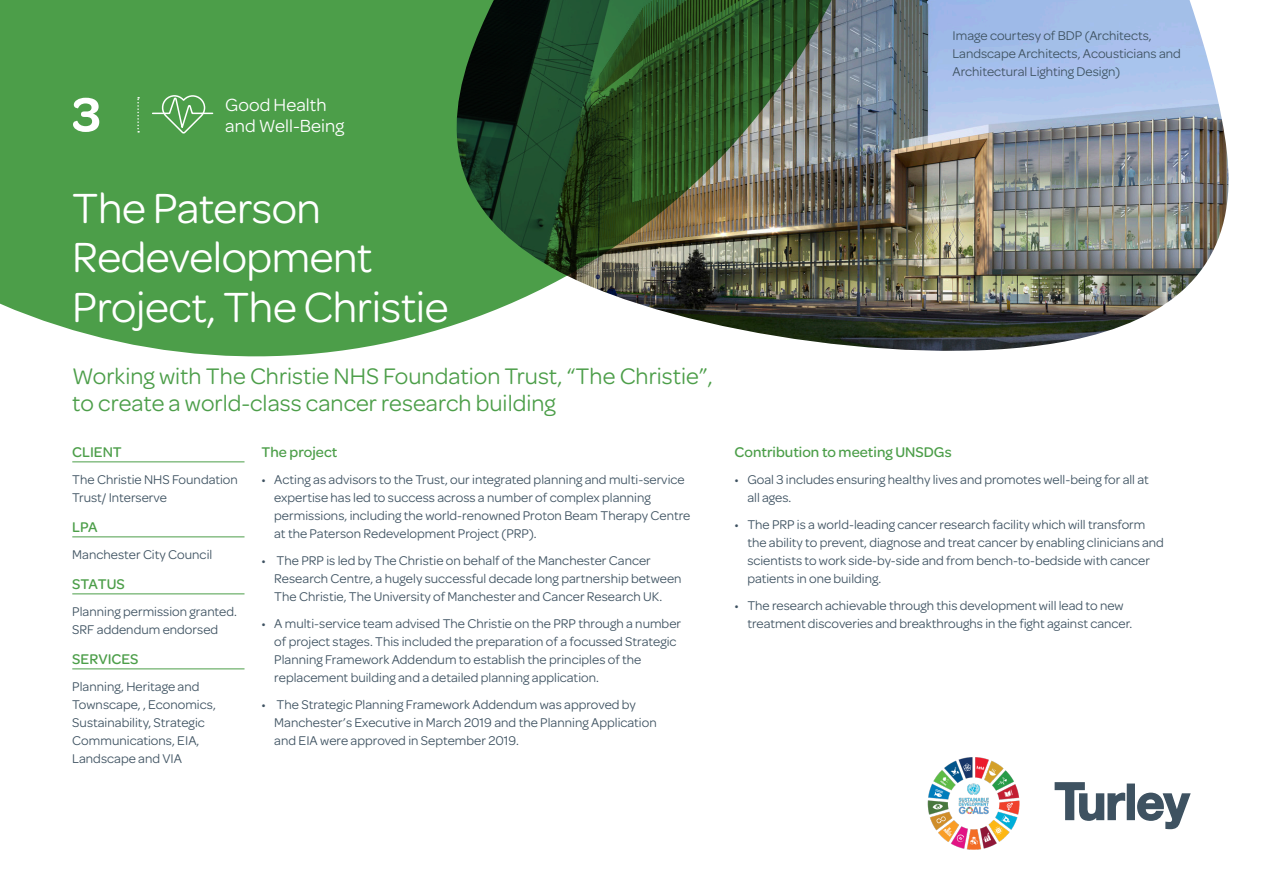
<style>
.page{position:relative;width:1263px;height:893px;background:#fff}
.page>*{position:absolute;margin:0;border:0;box-sizing:border-box;transform-origin:0 0}
.Body{font:600 50.85px "Omnes";color:#fff}
.Project_Title_or_Nam{font:45px/49.5px "Omnes";letter-spacing:-.01em;color:#fff}
.Pull_Intro{font:24px/27px "Omnes";color:#4c9e49}
.Body-2{font:18.75px "Omnes";color:#fff}
.Tertiary{font:500 15px "Omnes";color:#4c9e49}
.Body-3{font:13.5px/18px "Omnes";color:#3e5261}
.Bullets_-_1st_level{font:13.5px/18px "Omnes";color:#3e5261}
</style>
<div class="page">
<img style="left:991px;top:0;width:238px;height:350px">
<img style="left:0;top:0;width:991px;height:357px">
<svg style="left:151px;top:94px;width:63px;height:40px;background:#65ab62"></svg>
<svg style="left:1054px;top:782px;width:72px;height:39px"></svg>
<div style="left:1127px;top:783px;width:8px;height:37px;background:#3e5261"></div>
<svg style="left:1137px;top:792px;width:54px;height:38px"></svg>
<hr style="left:72px;top:461px;width:172px;height:1px;background:#4c9e49">
<hr style="left:72px;top:536px;width:172px;height:1px;background:#4c9e49">
<hr style="left:72px;top:593px;width:172px;height:1px;background:#4c9e49">
<hr style="left:72px;top:668px;width:172px;height:1px;background:#4c9e49">
<svg style="left:137px;top:97px;width:2px;height:36px"></svg>
<img style="left:927px;top:757px;width:92px;height:92px">
<p class="Body" style="left:72px;top:78px;width:30px">3</p>
<p class="Body-2" style="left:225px;top:92px;width:103px">Good Health</p>
<p class="Body-2" style="left:225px;top:113px;width:121px">and Well-Being</p>
<p class="Project_Title_or_Nam" style="left:72px;top:181px;width:378px">The Paterson<br>Redevelopment<br>Project, The Christie</p>
<p class="Pull_Intro" style="left:72px;top:361px;width:642px">Working with The Christie NHS Foundation Trust, “The Christie”, to create a world-class cancer research building</p>
<p class="Tertiary" style="left:72px;top:442px;width:51px">CLIENT</p>
<p class="Body-3" style="left:72px;top:470px;width:167px">The Christie NHS Foundation<br>Trust/ Interserve</p>
<p class="Tertiary" style="left:72px;top:517px;width:27px">LPA</p>
<p class="Body-3" style="left:72px;top:545px;width:142px">Manchester City Council</p>
<p class="Tertiary" style="left:72px;top:574px;width:54px">STATUS</p>
<p class="Body-3" style="left:72px;top:602px;width:166px">Planning permission granted.<br>SRF addendum endorsed</p>
<p class="Tertiary" style="left:72px;top:649px;width:68px">SERVICES</p>
<p class="Body-3" style="left:72px;top:677px;width:145px">Planning, Heritage and<br>Townscape, , Economics,<br>Sustainability, Strategic<br>Communications, EIA,<br>Landscape and VIA</p>
<p class="Tertiary" style="left:261px;top:442px;width:77px">The project</p>
<p class="Body-3" style="left:274px;top:470px;width:418px;text-indent:-13px">• Acting as advisors to the Trust, our integrated planning and multi-service expertise has led to success across a number of complex planning permissions, including the world-renowned Proton Beam Therapy Centre at the Paterson Redevelopment Project (PRP).</p>
<p class="Body-3" style="left:274px;top:551px;width:409px;text-indent:-13px">• The PRP is led by The Christie on behalf of the Manchester Cancer<br>Research Centre, a hugely successful decade long partnership between<br>The Christie, The University of Manchester and Cancer Research UK.</p>
<p class="Body-3" style="left:274px;top:614px;width:408px;text-indent:-13px">• A multi-service team advised The Christie on the PRP through a number of project stages. This included the preparation of a focussed Strategic Planning Framework Addendum to establish the principles of the replacement building and a detailed planning application.</p>
<p class="Body-3" style="left:274px;top:695px;width:384px;text-indent:-13px">• The Strategic Planning Framework Addendum was approved by<br>Manchester’s Executive in March 2019 and the Planning Application and EIA were approved in September 2019.</p>
<p class="Bullets_-_1st_level" style="left:952px;top:25px;width:230px">Image courtesy of BDP (Architects,<br>Landscape Architects, Acousticians and<br>Architectural Lighting Design)</p>
<p class="Tertiary" style="left:735px;top:442px;width:219px">Contribution to meeting UNSDGs</p>
<p class="Body-3" style="left:747px;top:470px;width:403px;text-indent:-13px">• Goal 3 includes ensuring healthy lives and promotes well-being for all at all ages.</p>
<p class="Body-3" style="left:747px;top:515px;width:418px;text-indent:-13px">• The PRP is a world-leading cancer research facility which will transform the ability to prevent, diagnose and treat cancer by enabling clinicians and scientists to work side-by-side and from bench-to-bedside with cancer patients in one building.</p>
<p class="Body-3" style="left:747px;top:596px;width:387px;text-indent:-13px">• The research achievable through this development will lead to new treatment discoveries and breakthroughs in the fight against cancer.</p>
</div>
